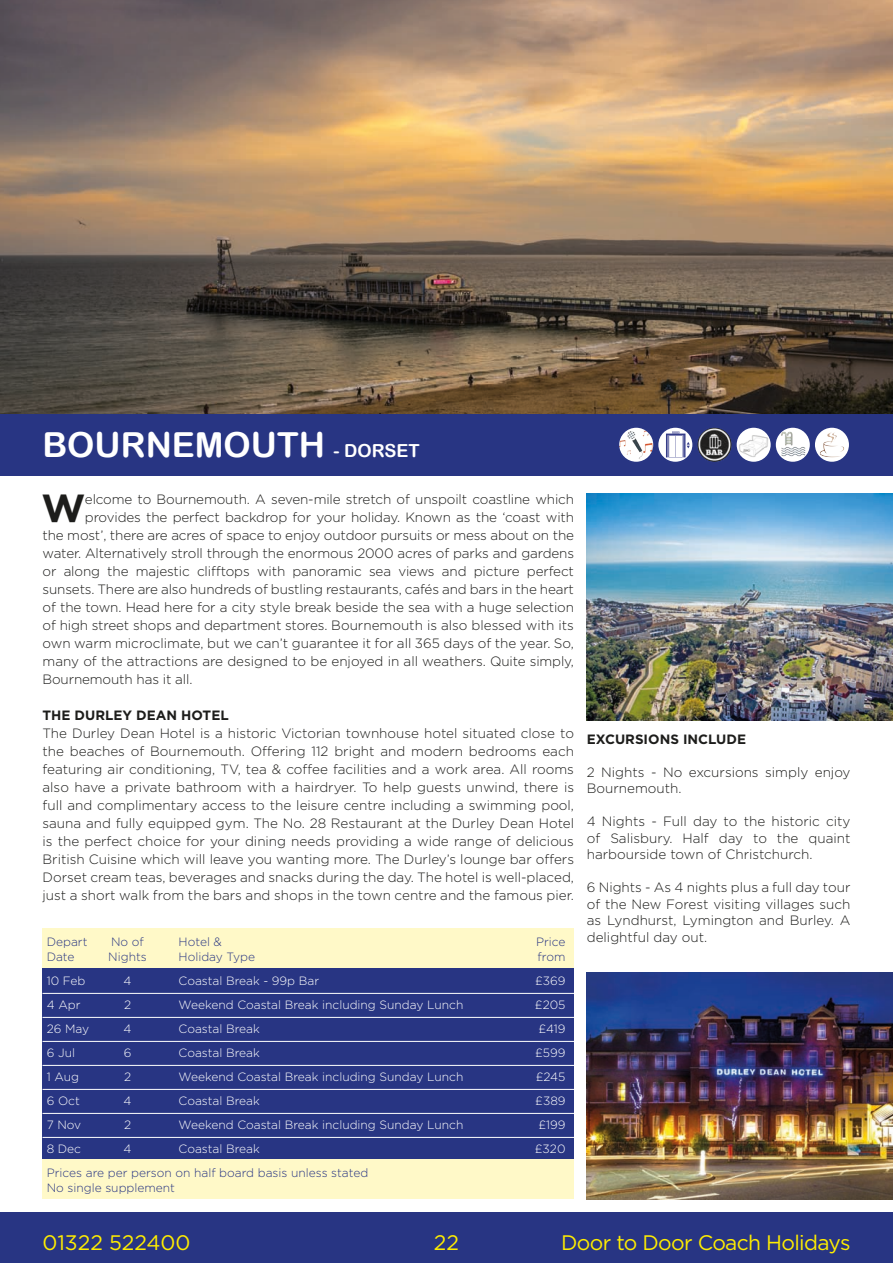
<style>
.page{position:relative;width:893px;height:1263px;background:#fff}
.page>*{position:absolute;margin:0;border:0;box-sizing:border-box;transform-origin:0 0}
.t1{font:700 39.15px "Gotham";color:#1d1d1b}
.t2{font:34.5px "Arial Rounded MT Bold";color:#fff}
.t3{font:21px "Gotham";letter-spacing:-.03em;color:#ffed00}
.t4{font:21px "Gotham";color:#ffed00}
.t5{font:300 13.5px/18px "Gotham";letter-spacing:-.01em;color:#1d1d1b;text-align:justify}
.t6{font:700 13.5px "Gotham";color:#1d1d1b}
.t7{font:300 12px "Gotham";color:#fff}
.t8{font:300 12px "Gotham";color:#283583}
.s1{font-size:18px}
</style>
<div class="page">
<div style="left:0;top:1212px;width:893px;height:51px;background:#283583"></div>
<img style="left:0;top:0;width:893px;height:414px">
<div style="left:43px;top:928px;width:531px;height:40px;background:#fff9c8"></div>
<div style="left:43px;top:968px;width:531px;height:191px;background:#283583"></div>
<hr style="left:43px;top:993px;width:531px;height:1px;background:#fff">
<hr style="left:43px;top:1017px;width:531px;height:1px;background:#fff">
<hr style="left:43px;top:1041px;width:531px;height:1px;background:#fff">
<hr style="left:43px;top:1065px;width:531px;height:1px;background:#fff">
<hr style="left:43px;top:1089px;width:531px;height:1px;background:#fff">
<hr style="left:43px;top:1113px;width:531px;height:1px;background:#fff">
<hr style="left:43px;top:1137px;width:531px;height:1px;background:#fff">
<div style="left:43px;top:1159px;width:531px;height:40px;background:#fff9c8"></div>
<div style="left:0;top:414px;width:893px;height:62px;background:#283583"></div>
<svg style="left:618px;top:427px;width:36px;height:35px"></svg>
<img style="left:621px;top:430px;width:31px;height:30px">
<div style="left:618px;top:426px;width:37px;height:37px;border:2px solid #283583;border-radius:50%"></div>
<div style="left:658px;top:427px;width:35px;height:35px;background:#fff;border-radius:50%"></div>
<img style="left:665px;top:430px;width:26px;height:30px">
<div style="left:657px;top:426px;width:37px;height:37px;border:2px solid #283583;border-radius:50%"></div>
<img style="left:697px;top:427px;width:35px;height:35px;border-radius:18px">
<div style="left:696px;top:426px;width:37px;height:37px;border:2px solid #283583;border-radius:50%"></div>
<div style="left:736px;top:427px;width:35px;height:35px;background:#fff;border-radius:50%"></div>
<img style="left:738px;top:435px;width:31px;height:22px">
<div style="left:735px;top:426px;width:37px;height:37px;border:2px solid #283583;border-radius:50%"></div>
<svg style="left:775px;top:427px;width:36px;height:35px"></svg>
<img style="left:780px;top:431px;width:26px;height:26px">
<div style="left:774px;top:426px;width:37px;height:37px;border:2px solid #283583;border-radius:50%"></div>
<svg style="left:814px;top:427px;width:36px;height:35px"></svg>
<img style="left:819px;top:432px;width:25px;height:25px">
<div style="left:813px;top:426px;width:37px;height:37px;border:2px solid #283583;border-radius:50%"></div>
<img style="left:587px;top:493px;width:306px;height:227px">
<img style="left:587px;top:972px;width:306px;height:227px">
<p class="t2" style="left:43px;top:425px;width:379px">BOURNEMOUTH <span class="s1">- DORSET</span></p>
<p class="t1" style="left:41px;top:482px;width:45px">W</p>
<p class="t5" style="left:85px;top:490px;width:491px">elcome to Bournemouth. A seven-mile stretch of unspoilt coastline which</p>
<p class="t5" style="left:85px;top:508px;width:491px">provides the perfect backdrop for your holiday. Known as the ‘coast with</p>
<p class="t5" style="left:43px;top:526px;width:533px">the most’, there are acres of space to enjoy outdoor pursuits or mess about on the</p>
<p class="t5" style="left:43px;top:544px;width:533px">water. Alternatively stroll through the enormous 2000 acres of parks and gardens</p>
<p class="t5" style="left:43px;top:562px;width:533px">or along the majestic clifftops with panoramic sea views and picture perfect</p>
<p class="t5" style="left:43px;top:580px;width:533px">sunsets. There are also hundreds of bustling restaurants, cafés and bars in the heart</p>
<p class="t5" style="left:43px;top:598px;width:533px">of the town. Head here for a city style break beside the sea with a huge selection</p>
<p class="t5" style="left:43px;top:616px;width:533px">of high street shops and department stores. Bournemouth is also blessed with its</p>
<p class="t5" style="left:43px;top:634px;width:533px">own warm microclimate, but we can’t guarantee it for all 365 days of the year. So,</p>
<p class="t5" style="left:43px;top:652px;width:533px">many of the attractions are designed to be enjoyed in all weathers. Quite simply,</p>
<p class="t5" style="left:43px;top:670px;width:151px">Bournemouth has it all.</p>
<p class="t6" style="left:43px;top:706px;width:188px">THE DURLEY DEAN HOTEL</p>
<p class="t5" style="left:43px;top:724px;width:533px">The Durley Dean Hotel is a historic Victorian townhouse hotel situated close to the beaches of Bournemouth. Offering 112 bright and modern bedrooms each featuring air conditioning, TV, tea &amp; coffee facilities and a work area. All rooms also have a private bathroom with a hairdryer. To help guests unwind, there is full and complimentary access to the leisure centre including a swimming pool, sauna and fully equipped gym. The No. 28 Restaurant at the Durley Dean Hotel is the perfect choice for your dining needs providing a wide range of delicious British Cuisine which will leave you wanting more. The Durley’s lounge bar offers Dorset cream teas, beverages and snacks during the day. The hotel is well-placed, just a short walk from the bars and shops in the town centre and the famous pier.</p>
<p class="t8" style="left:47px;top:934px;width:42px">Depart</p>
<p class="t8" style="left:111px;top:934px;width:34px">No of</p>
<p class="t8" style="left:179px;top:934px;width:45px">Hotel &amp;</p>
<p class="t8" style="left:536px;top:934px;width:31px">Price</p>
<p class="t8" style="left:47px;top:949px;width:29px">Date</p>
<p class="t8" style="left:108px;top:949px;width:40px">Nights</p>
<p class="t8" style="left:179px;top:949px;width:78px">Holiday Type</p>
<p class="t8" style="left:538px;top:949px;width:29px">from</p>
<p class="t7" style="left:47px;top:973px;width:40px">10 Feb</p>
<p class="t7" style="left:124px;top:973px;width:9px">4</p>
<p class="t7" style="left:179px;top:973px;width:142px">Coastal Break - 99p Bar</p>
<p class="t7" style="left:535px;top:973px;width:32px">£369</p>
<p class="t7" style="left:47px;top:997px;width:35px">4 Apr</p>
<p class="t7" style="left:124px;top:997px;width:9px">2</p>
<p class="t7" style="left:179px;top:997px;width:286px">Weekend Coastal Break including Sunday Lunch</p>
<p class="t7" style="left:535px;top:997px;width:32px">£205</p>
<p class="t7" style="left:47px;top:1021px;width:44px">26 May</p>
<p class="t7" style="left:124px;top:1021px;width:9px">4</p>
<p class="t7" style="left:179px;top:1021px;width:83px">Coastal Break</p>
<p class="t7" style="left:539px;top:1021px;width:28px">£419</p>
<p class="t7" style="left:47px;top:1045px;width:30px">6 Jul</p>
<p class="t7" style="left:124px;top:1045px;width:9px">6</p>
<p class="t7" style="left:179px;top:1045px;width:83px">Coastal Break</p>
<p class="t7" style="left:535px;top:1045px;width:32px">£599</p>
<p class="t7" style="left:47px;top:1069px;width:34px">1 Aug</p>
<p class="t7" style="left:124px;top:1069px;width:9px">2</p>
<p class="t7" style="left:179px;top:1069px;width:286px">Weekend Coastal Break including Sunday Lunch</p>
<p class="t7" style="left:536px;top:1069px;width:31px">£245</p>
<p class="t7" style="left:47px;top:1093px;width:35px">6 Oct</p>
<p class="t7" style="left:124px;top:1093px;width:9px">4</p>
<p class="t7" style="left:179px;top:1093px;width:83px">Coastal Break</p>
<p class="t7" style="left:535px;top:1093px;width:32px">£389</p>
<p class="t7" style="left:47px;top:1117px;width:36px">7 Nov</p>
<p class="t7" style="left:124px;top:1117px;width:9px">2</p>
<p class="t7" style="left:179px;top:1117px;width:286px">Weekend Coastal Break including Sunday Lunch</p>
<p class="t7" style="left:538px;top:1117px;width:29px">£199</p>
<p class="t7" style="left:47px;top:1141px;width:36px">8 Dec</p>
<p class="t7" style="left:124px;top:1141px;width:9px">4</p>
<p class="t7" style="left:179px;top:1141px;width:83px">Coastal Break</p>
<p class="t7" style="left:535px;top:1141px;width:32px">£320</p>
<p class="t8" style="left:47px;top:1165px;width:323px">Prices are per person on half board basis unless stated</p>
<p class="t8" style="left:47px;top:1180px;width:130px">No single supplement</p>
<p class="t6" style="left:587px;top:730px;width:161px">EXCURSIONS INCLUDE</p>
<p class="t5" style="left:587px;top:763px;width:265px;line-height:16.5px">2 Nights - No excursions simply enjoy<br>Bournemouth.</p>
<p class="t5" style="left:587px;top:813px;width:265px;line-height:16.5px">4 Nights - Full day to the historic city of Salisbury. Half day to the quaint harbourside town of Christchurch.</p>
<p class="t5" style="left:587px;top:879px;width:265px;line-height:16.5px">6 Nights - As 4 nights plus a full day tour of the New Forest visiting villages such as Lyndhurst, Lymington and Burley. A delightful day out.</p>
<h3 class="t4" style="left:43px;top:1229px;width:150px">01322 522400</h3>
<h3 class="t3" style="left:434px;top:1229px;width:27px">22</h3>
<h3 class="t3" style="left:561px;top:1229px;width:291px">Door to Door Coach Holidays</h3>
</div>
